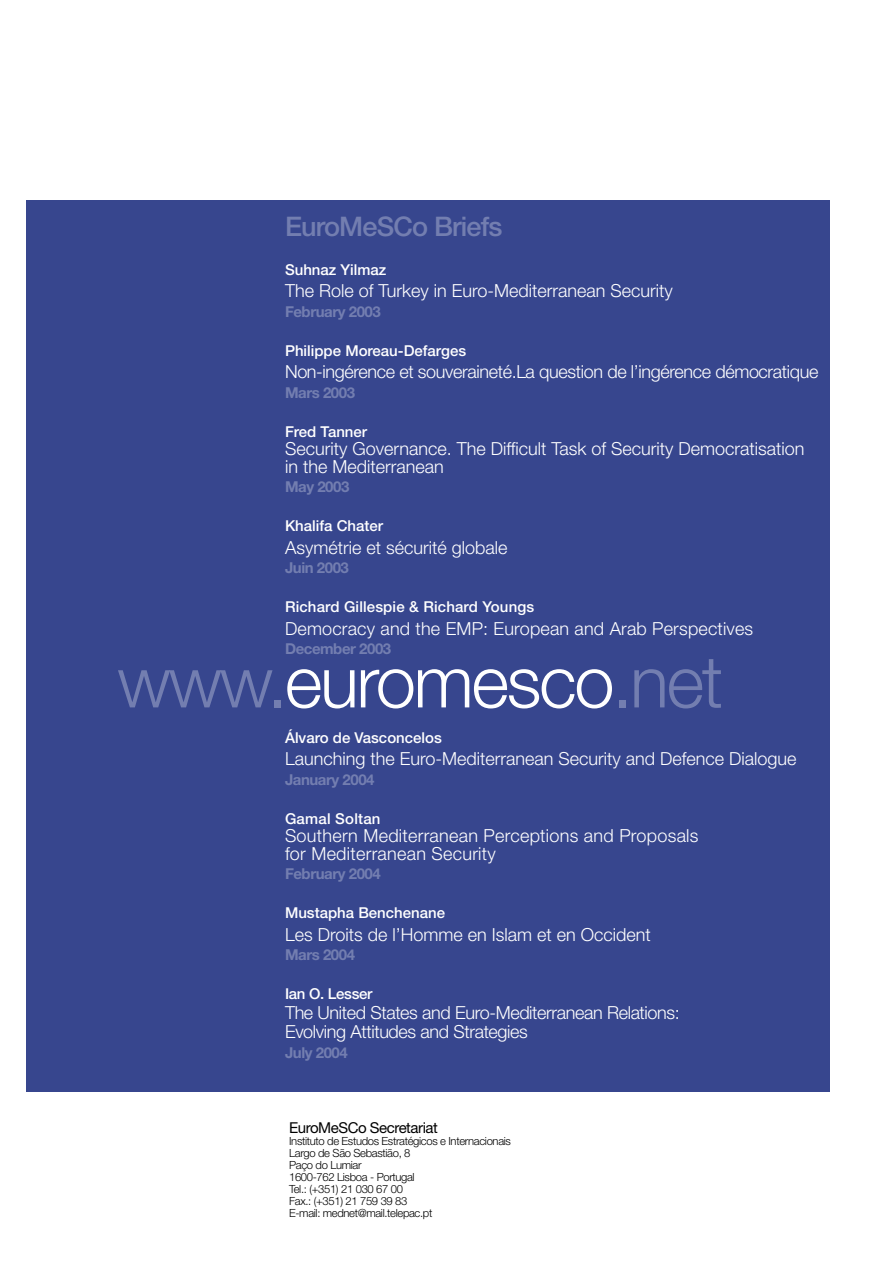
<style>
.page{position:relative;width:893px;height:1263px;background:#fff}
.page>*{position:absolute;margin:0;border:0;box-sizing:border-box;transform-origin:0 0}
.t1{font:300 72px "Helvetica Neue";letter-spacing:-.03em;color:#fff}
.t2{font:500 27px "Helvetica Neue";letter-spacing:-.03em;color:#737eb0}
.t3{font:300 18px/18px "Helvetica Neue";color:#fff}
.t4{font:300 18px/19.5px "Helvetica Neue";letter-spacing:-.02em;color:#fff}
.t5{font:500 15px "Helvetica Neue";color:#fff}
.t6{font:700 15px "Helvetica Neue";letter-spacing:-.03em;color:#737eb0}
.t7{font:15px "Helvetica Neue";letter-spacing:-.03em;color:#000}
.t8{font:500 15px "Helvetica Neue";letter-spacing:-.02em;color:#fff}
.t9{font:300 11.25px/12px "Helvetica Neue";letter-spacing:-.03em;color:#000}
.s1{color:#737eb0}
</style>
<div class="page">
<div style="left:26px;top:200px;width:803px;height:891px;background:#37468e"></div>
<p class="t2" style="left:285px;top:210px;width:219px">EuroMeSCo Briefs</p>
<p class="t5" style="left:285px;top:261px;width:103px">Suhnaz Yilmaz</p>
<p class="t3" style="left:285px;top:281px;width:389px">The Role of Turkey in Euro-Mediterranean Security</p>
<p class="t6" style="left:285px;top:302px;width:97px">February 2003</p>
<p class="t5" style="left:285px;top:342px;width:183px">Philippe Moreau-Defarges</p>
<p class="t4" style="left:285px;top:362px;width:535px">Non-ingérence et souveraineté.La question de l’ingérence démocratique</p>
<p class="t6" style="left:285px;top:383px;width:72px">Mars 2003</p>
<p class="t5" style="left:285px;top:423px;width:84px">Fred Tanner</p>
<p class="t3" style="left:285px;top:439px;width:521px">Security Governance. The Difficult Task of Security Democratisation in the Mediterranean</p>
<p class="t6" style="left:285px;top:478px;width:66px">May 2003</p>
<p class="t5" style="left:285px;top:517px;width:100px">Khalifa Chater</p>
<p class="t3" style="left:285px;top:538px;width:224px">Asymétrie et sécurité globale</p>
<p class="t6" style="left:285px;top:559px;width:65px">Juin 2003</p>
<p class="t5" style="left:285px;top:598px;width:251px">Richard Gillespie &amp; Richard Youngs</p>
<p class="t3" style="left:285px;top:619px;width:470px">Democracy and the EMP: European and Arab Perspectives</p>
<p class="t6" style="left:285px;top:640px;width:108px">December 2003</p>
<p class="t1" style="left:117px;top:638px;width:607px"><span class="s1">www.</span>euromesco<span class="s1">.net</span></p>
<p class="t5" style="left:285px;top:729px;width:158px">Álvaro de Vasconcelos</p>
<p class="t3" style="left:285px;top:749px;width:513px">Launching the Euro-Mediterranean Security and Defence Dialogue</p>
<p class="t6" style="left:285px;top:770px;width:91px">January 2004</p>
<p class="t5" style="left:285px;top:810px;width:97px">Gamal Soltan</p>
<p class="t3" style="left:285px;top:826px;width:415px">Southern Mediterranean Perceptions and Proposals for Mediterranean Security</p>
<p class="t6" style="left:285px;top:865px;width:97px">February 2004</p>
<p class="t5" style="left:285px;top:904px;width:162px">Mustapha Benchenane</p>
<p class="t3" style="left:285px;top:925px;width:367px">Les Droits de l’Homme en Islam et en Occident</p>
<p class="t6" style="left:285px;top:946px;width:72px">Mars 2004</p>
<p class="t8" style="left:285px;top:985px;width:89px">Ian O. Lesser</p>
<p class="t4" style="left:285px;top:1002px;width:396px">The United States and Euro-Mediterranean Relations:<br>Evolving Attitudes and Strategies</p>
<p class="t6" style="left:285px;top:1043px;width:64px">July 2004</p>
<p class="t7" style="left:289px;top:1118px;width:150px">EuroMeSCo Secretariat</p>
<p class="t9" style="left:289px;top:1134px;width:223px">Instituto de Estudos Estratégicos e Internacionais<br>Largo de São Sebastião, 8<br>Paço do Lumiar<br>1600-762 Lisboa - Portugal<br>Tel.: (+351) 21 030 67 00<br>Fax.: (+351) 21 759 39 83<br>E-mail: mednet@mail.telepac.pt</p>
</div>
